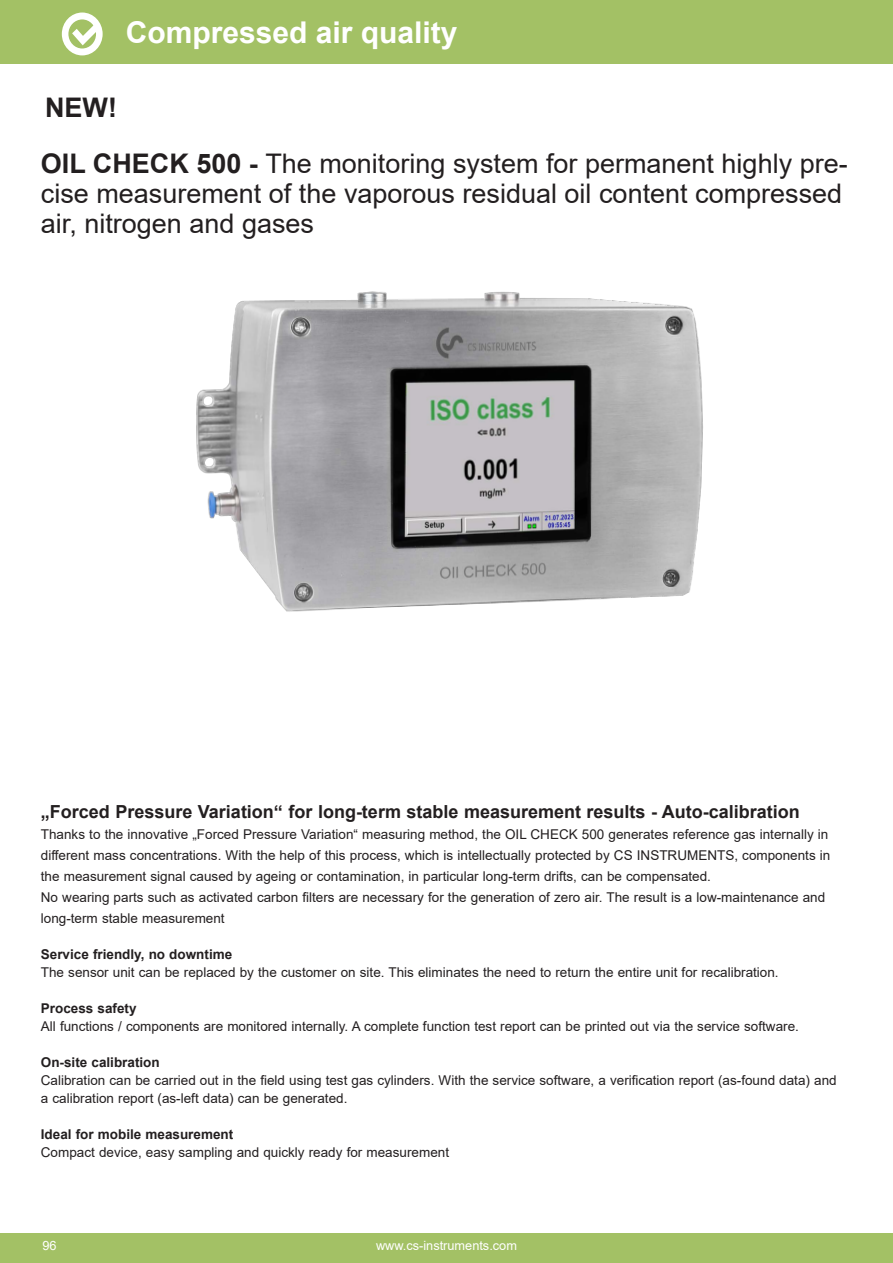
<style>
.page{position:relative;width:893px;height:1263px;background:#fff}
.page>*{position:absolute;margin:0;border:0;box-sizing:border-box;transform-origin:0 0}
.t1{font:700 30px "Arial";color:#fff}
.t2{font:27px/30px "Arial";color:#231f20}
.t3{font:700 27px "Arial";color:#231f20}
.t4{font:700 18px "Arial";color:#231f20}
.t5{font:13.5px/21px "Arial";color:#231f20}
.t6{font:700 13.5px "Arial";color:#231f20}
.t7{font:12.75px "Arial";color:#fff}
.s1{font-weight:700}
</style>
<div class="page">
<div style="left:0;top:0;width:893px;height:64px;background:#a3c165"></div>
<div style="left:0;top:1233px;width:893px;height:30px;background:#a3c165"></div>
<img style="left:196px;top:291px;width:507px;height:321px">
<svg style="left:62px;top:13px;width:41px;height:42px"></svg>
<h1 class="t1" style="left:126px;top:11px;width:333px">Compressed air quality</h1>
<h2 class="t3" style="left:45px;top:88px;width:73px">NEW!</h2>
<h2 class="t2" style="left:41px;top:148px;width:808px"><span class="s1">OIL CHECK 500 -</span> The monitoring system for permanent highly pre&shy;cise measurement of the vaporous residual oil content compressed air, nitrogen and gases</h2>
<h3 class="t4" style="left:41px;top:798px;width:761px">„Forced Pressure Variation“ for long-term stable measurement results - Auto-calibration</h3>
<p class="t5" style="left:41px;top:823px;width:791px">Thanks to the innovative „Forced Pressure Variation“ measuring method, the OIL CHECK 500 generates reference gas internally in different mass concentrations. With the help of this process, which is intellectually protected by CS INSTRUMENTS, components in the measurement signal caused by ageing or contamination, in particular long-term drifts, can be compensated.<br>No wearing parts such as activated carbon filters are necessary for the generation of zero air. The result is a low-maintenance and long-term stable measurement</p>
<p class="t6" style="left:41px;top:944px;width:193px">Service friendly, no downtime</p>
<p class="t5" style="left:41px;top:961px;width:739px">The sensor unit can be replaced by the customer on site. This eliminates the need to return the entire unit for recalibration.</p>
<p class="t6" style="left:41px;top:998px;width:97px">Process safety</p>
<p class="t5" style="left:41px;top:1015px;width:760px">All functions / components are monitored internally. A complete function test report can be printed out via the service software.</p>
<p class="t6" style="left:41px;top:1052px;width:120px">On-site calibration</p>
<p class="t5" style="left:41px;top:1071px;width:797px;line-height:18px">Calibration can be carried out in the field using test gas cylinders. With the service software, a verification report (as-found data) and a calibration report (as-left data) can be generated.</p>
<p class="t6" style="left:41px;top:1124px;width:194px">Ideal for mobile measurement</p>
<p class="t5" style="left:41px;top:1141px;width:410px">Compact device, easy sampling and quickly ready for measurement</p>
<p class="t7" style="left:43px;top:1237px;width:16px">96</p>
<p class="t7" style="left:376px;top:1237px;width:142px">www.cs-instruments.com</p>
</div>
